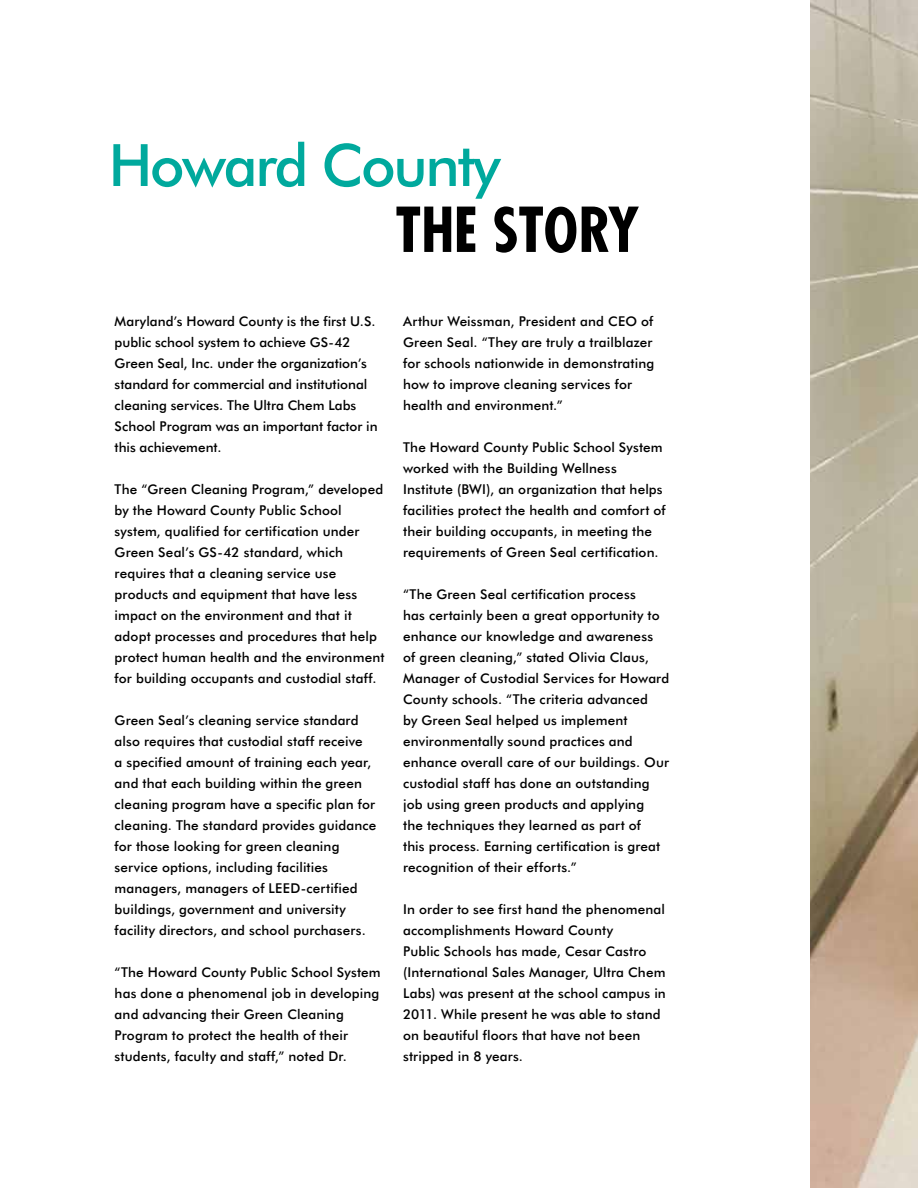
<style>
.page{position:relative;width:918px;height:1188px;background:#fff}
.page>*{position:absolute;margin:0;border:0;box-sizing:border-box;transform-origin:0 0}
.t1{font:700 condensed 60px "Futura";color:#000}
.t2{font:58.5px "Futura Md BT Medium";letter-spacing:-.04em;color:#00a99d}
.t3{font:13.5px/21px "Futura Md BT Medium";letter-spacing:.01em;color:#000}
</style>
<div class="page">
<img style="left:810px;top:0;width:108px;height:1188px">
<h2 class="t2" style="left:109px;top:130px;width:393px">Howard County</h2>
<h1 class="t1" style="left:396px;top:191px;width:127px">THE STORY</h1>
<p class="t3" style="left:115px;top:310px;width:265px">Maryland’s Howard County is the first U.S. public school system to achieve GS-42<br>Green Seal, Inc. under the organization’s standard for commercial and institutional cleaning services. The Ultra Chem Labs School Program was an important factor in this achievement.</p>
<p class="t3" style="left:115px;top:478px;width:271px">The “Green Cleaning Program,” developed by the Howard County Public School system, qualified for certification under Green Seal’s GS-42 standard, which requires that a cleaning service use products and equipment that have less impact on the environment and that it adopt processes and procedures that help protect human health and the environment for building occupants and custodial staff.</p>
<p class="t3" style="left:115px;top:709px;width:263px">Green Seal’s cleaning service standard also requires that custodial staff receive<br>a specified amount of training each year, and that each building within the green cleaning program have a specific plan for cleaning. The standard provides guidance for those looking for green cleaning service options, including facilities managers, managers of LEED-certified buildings, government and university facility directors, and school purchasers.</p>
<p class="t3" style="left:115px;top:961px;width:268px">“The Howard County Public School System has done a phenomenal job in developing and advancing their Green Cleaning Program to protect the health of their students, faculty and staff,” noted Dr.</p>
<p class="t3" style="left:403px;top:310px;width:253px">Arthur Weissman, President and CEO of Green Seal. “They are truly a trailblazer for schools nationwide in demonstrating how to improve cleaning services for health and environment.”</p>
<p class="t3" style="left:403px;top:436px;width:264px">The Howard County Public School System worked with the Building Wellness Institute (BWI), an organization that helps facilities protect the health and comfort of their building occupants, in meeting the requirements of Green Seal certification.</p>
<p class="t3" style="left:403px;top:583px;width:268px">“The Green Seal certification process<br>has certainly been a great opportunity to enhance our knowledge and awareness<br>of green cleaning,” stated Olivia Claus, Manager of Custodial Services for Howard County schools. “The criteria advanced<br>by Green Seal helped us implement environmentally sound practices and enhance overall care of our buildings. Our custodial staff has done an outstanding job using green products and applying<br>the techniques they learned as part of<br>this process. Earning certification is great recognition of their efforts.”</p>
<p class="t3" style="left:403px;top:898px;width:264px">In order to see first hand the phenomenal accomplishments Howard County<br>Public Schools has made, Cesar Castro (International Sales Manager, Ultra Chem Labs) was present at the school campus in 2011. While present he was able to stand on beautiful floors that have not been stripped in 8 years.</p>
</div>
